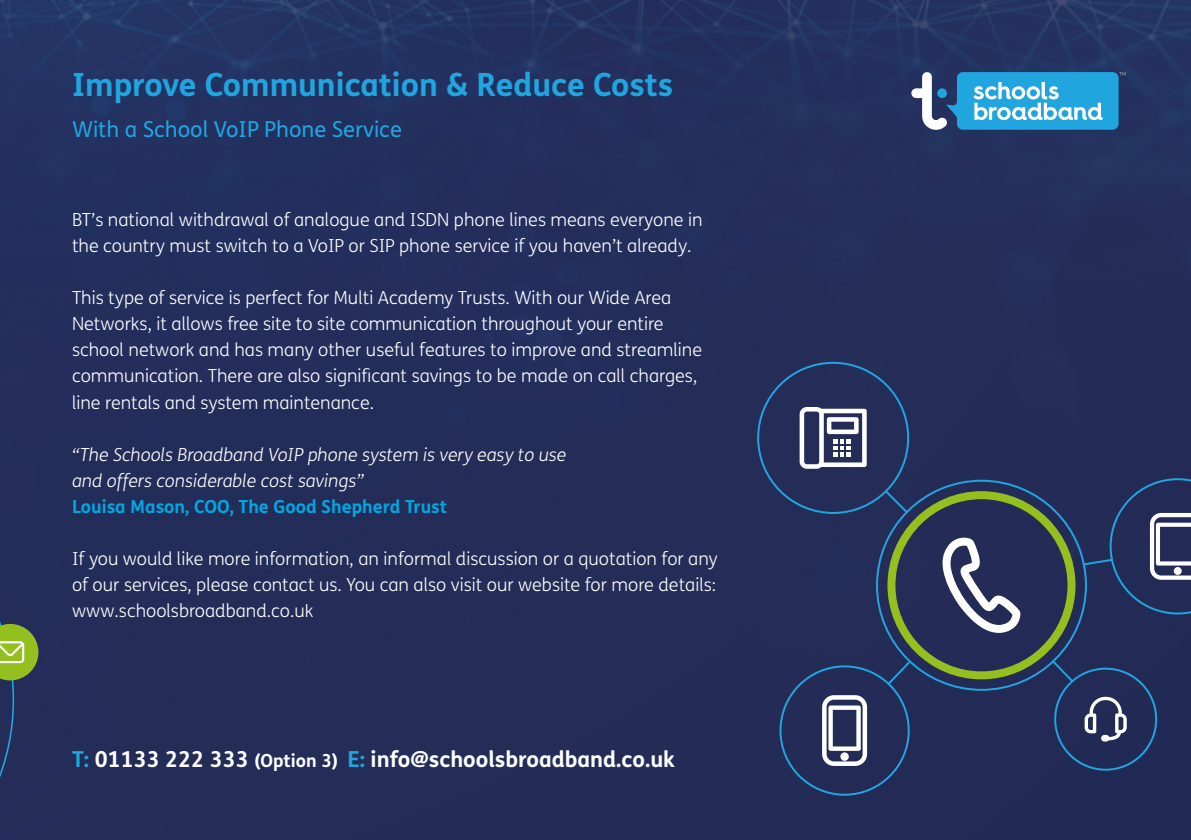
<style>
.page{position:relative;width:1191px;height:840px;background:#fff}
.page>*{position:absolute;margin:0;border:0;box-sizing:border-box;transform-origin:0 0}
.t1{font:700 32px "FS Me";color:#20a5df}
.t2{font:700 22px "FS Me";color:#fff}
.t3{font:22px "FS Me";color:#20a5df}
.t4{font:300 18px/26px "FS Me";color:#fff}
.t5{font:italic 300 18px/26px "FS Me";color:#fff}
.t6{font:700 18px "FS Me";color:#00a7e1}
.s1{color:#20a5df}
.s2{font-size:18px}
</style>
<div class="page">
<div style="left:0;top:0;width:1191px;height:839px;background:#242d5a"></div>
<svg style="left:911px;top:72px;width:214px;height:58px"></svg>
<div style="left:756px;top:360px;width:332px;height:436px;background:#242c58"></div>
<svg style="left:884px;top:477px;width:307px;height:294px"></svg>
<svg style="left:822px;top:694px;width:45px;height:71px"></svg>
<div style="left:840px;top:752px;width:8px;height:8px;background:#fff;border-radius:50%"></div>
<svg style="left:1149px;top:512px;width:42px;height:67px"></svg>
<svg style="left:1173px;top:566px;width:8px;height:8px"></svg>
<svg style="left:942px;top:536px;width:78px;height:96px"></svg>
<svg style="left:799px;top:407px;width:67px;height:61px"></svg>
<svg style="left:1084px;top:696px;width:42px;height:45px"></svg>
<svg style="left:0;top:476px;width:38px;height:363px"></svg>
<h1 class="t1" style="left:72px;top:60px;width:602px">Improve Communication &amp; Reduce Costs</h1>
<p class="t3" style="left:72px;top:116px;width:331px">With a School VoIP Phone Service</p>
<p class="t4" style="left:72px;top:207px;width:632px">BT’s national withdrawal of analogue and ISDN phone lines means everyone in the country must switch to a VoIP or SIP phone service if you haven’t already.</p>
<p class="t4" style="left:72px;top:285px;width:631px">This type of service is perfect for Multi Academy Trusts. With our Wide Area Networks, it allows free site to site communication throughout your entire school network and has many other useful features to improve and streamline communication. There are also significant savings to be made on call charges, line rentals and system maintenance.</p>
<p class="t5" style="left:72px;top:441px;width:496px">“The Schools Broadband VoIP phone system is very easy to use and offers considerable cost savings”</p>
<p class="t6" style="left:72px;top:492px;width:377px">Louisa Mason, COO, The Good Shepherd Trust</p>
<p class="t4" style="left:72px;top:545px;width:647px;text-align:justify">If you would like more information, an informal discussion or a quotation for any of our services, please contact us. You can also visit our website for more details: www.schoolsbroadband.co.uk</p>
<p class="t2" style="left:72px;top:742px;width:604px"><span class="s1">T:</span> 01133 222 333 <span class="s2">(Option 3)</span> <span class="s1">E:</span> info@schoolsbroadband.co.uk</p>
</div>
